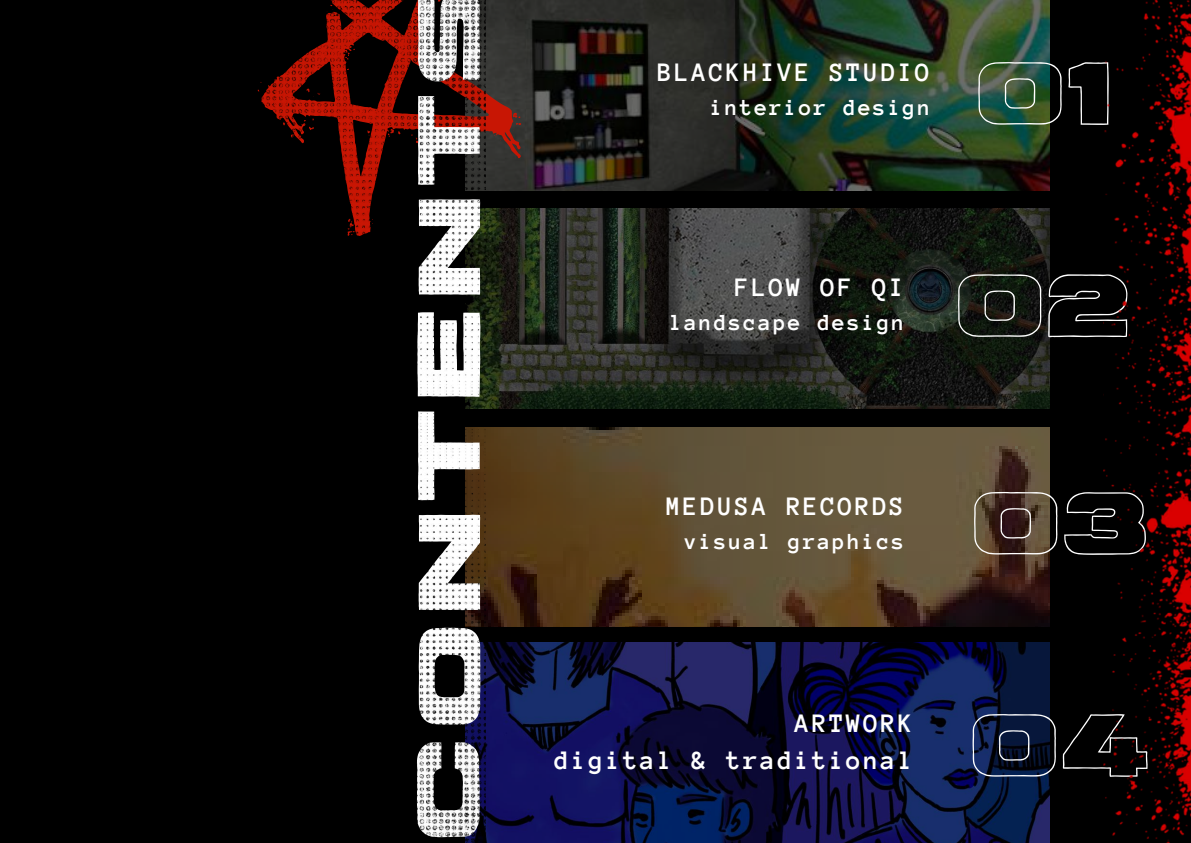
<style>
.page{position:relative;width:1191px;height:843px;background:#fff}
.page>*{position:absolute;margin:0;border:0;box-sizing:border-box;transform-origin:0 0}
.t1{font:90.8px "Revive 80 Phatt Outline";letter-spacing:-.085em;color:#fff}
.t2{font:88.9px "Revive 80 Phatt";letter-spacing:.06em;color:#fff}
.t3{font:700 27.3px/37.5px "Anonymous Pro";letter-spacing:.085em;color:#fff;text-align:right}
.t4{font:700 23.5px "Anonymous Pro";letter-spacing:.085em;color:#fff}
</style>
<div class="page">
<div style="left:0;top:0;width:1190px;height:842px;background:#000"></div>
<img style="left:485px;top:642px;width:565px;height:200px">
<img style="left:485px;top:427px;width:565px;height:199px">
<img style="left:485px;top:208px;width:565px;height:200px">
<img style="left:552px;top:0;width:498px;height:190px">
<svg style="left:485px;top:0;width:67px;height:257px"></svg>
<img style="left:257px;top:0;width:228px;height:381px">
<img style="left:465px;top:381px;width:20px;height:461px">
<img style="left:1103px;top:0;width:87px;height:842px">
<h2 class="t2" style="left:367px;top:843px;width:861px;rotate:-90deg">CONTENTS</h2>
<p class="t3" style="left:657px;top:54px;width:274px">BLACKHIVE STUDIO</p>
<p class="t4" style="left:710px;top:96px;width:222px">interior design</p>
<h1 class="t1" style="left:971px;top:25px;width:144px">01</h1>
<p class="t3" style="left:734px;top:269px;width:171px">FLOW OF QI</p>
<p class="t4" style="left:669px;top:311px;width:237px">landscape design</p>
<h1 class="t1" style="left:951px;top:237px;width:185px">02</h1>
<p class="t3" style="left:666px;top:487px;width:240px">MEDUSA RECORDS</p>
<p class="t4" style="left:684px;top:529px;width:222px">visual graphics</p>
<h1 class="t1" style="left:967px;top:454px;width:187px">03</h1>
<p class="t3" style="left:554px;top:704px;width:360px">ARTWORK<br>digital &amp; traditional</p>
<h1 class="t1" style="left:966px;top:676px;width:191px">04</h1>
</div>
